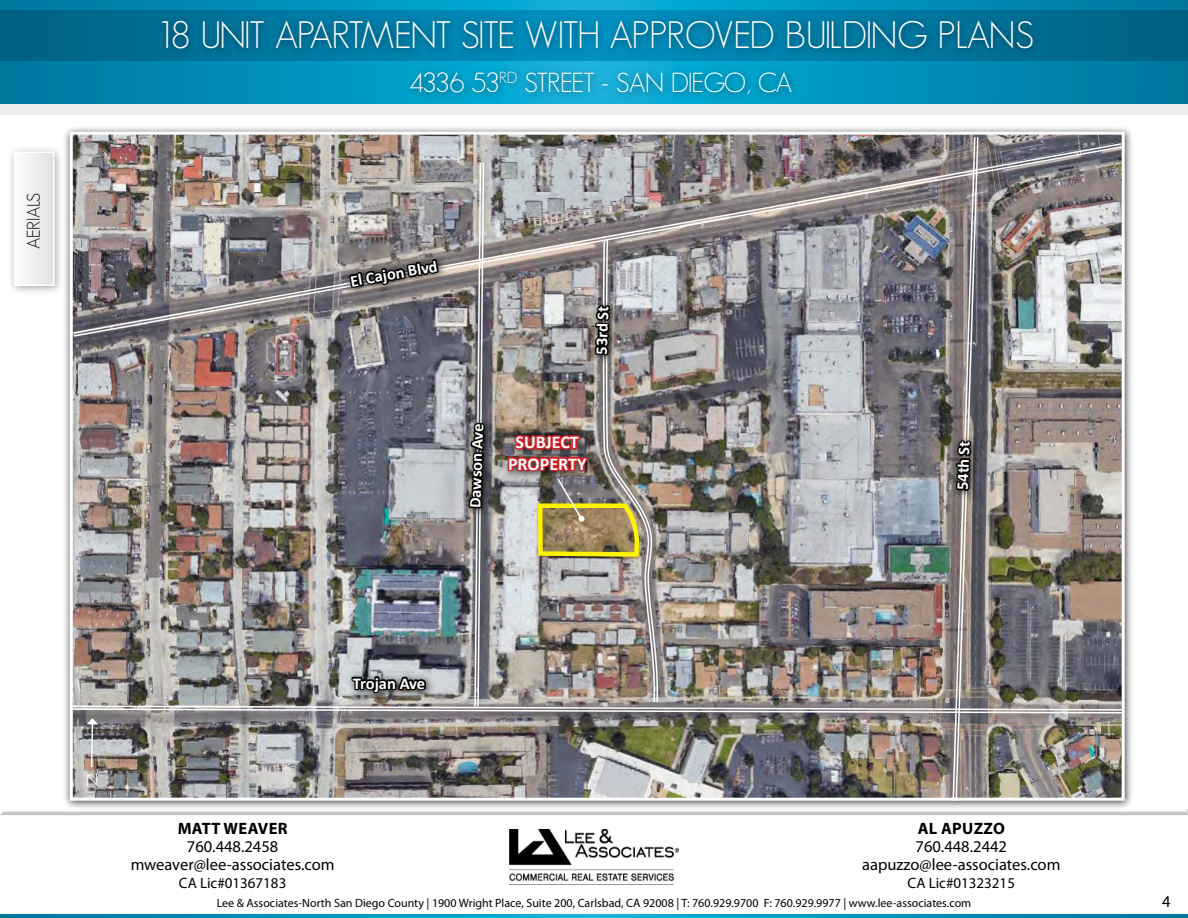
<style>
.page{position:relative;width:1188px;height:918px;background:#fff}
.page>*{position:absolute;margin:0;border:0;box-sizing:border-box;transform-origin:0 0}
.t1{font:300 37.5px "Geosans";letter-spacing:-.05em;color:#fff}
.t2{font:300 27px "Geosans";letter-spacing:-.05em;color:#fff}
.t3{font:700 18px/21.6px "Calibri";color:#fff;text-align:center}
.t4{font:300 18px "Geosans";letter-spacing:-.025em;color:#000}
.t5{font:300 18px "Futura BT";color:#fff}
.t6{font:16.5px/18px "Myriad Pro";color:#000;text-align:center}
.t7{font:700 16.5px "Calibri";letter-spacing:-.01em;color:#fff}
.t8{font:700 16.5px "Myriad Pro";letter-spacing:.02em;color:#000}
.t9{font:15px "Myriad Pro";color:#000}
.t10{font:12px "Myriad Pro";color:#000}
</style>
<div class="page">
<div style="left:0;top:801px;width:1188px;height:17px;background:#000;opacity:.3"></div>
<svg style="left:0;top:915px;width:1188px;height:3px;background:#0393bd"></svg>
<svg style="left:0;top:0;width:1188px;height:104px;background:#008cb6"></svg>
<svg style="left:0;top:10px;width:1188px;height:51px;background:#006d93"></svg>
<div style="left:0;top:104px;width:1188px;height:11px;background:#ededee"></div>
<img style="left:509px;top:830px;width:170px;height:55px">
<div style="left:404px;top:65px;width:396px;height:38px;background:#000;opacity:.55"></div>
<div style="left:156px;top:14px;width:885px;height:44px;background:#000;opacity:.55"></div>
<div style="left:7px;top:145px;width:57px;height:151px;background:#000;opacity:.35"></div>
<div style="left:15px;top:152px;width:39px;height:133px;background:#eeefef"></div>
<div style="left:14px;top:152px;width:41px;height:134px;border:2px solid #fff"></div>
<div style="left:62px;top:125px;width:1072px;height:685px;background:#000;opacity:.75"></div>
<img style="left:71px;top:136px;width:1052px;height:666px">
<h3 class="t4" style="left:24px;top:249px;width:58px;rotate:-90deg">AERIALS</h3>
<h1 class="t1" style="left:156px;top:14px;width:880px">18 UNIT APARTMENT SITE WITH APPROVED BUILDING PLANS</h1>
<h2 class="t2" style="left:409px;top:68px;width:385px">4336 53<sup>RD</sup> STREET - SAN DIEGO, CA</h2>
<h3 class="t7" style="left:349px;top:271px;width:90px;rotate:-10deg">El Cajon Blvd</h3>
<h3 class="t7" style="left:591px;top:354px;width:50px;rotate:-88deg">53rd St</h3>
<h3 class="t7" style="left:464px;top:507px;width:86px;rotate:-88deg">Dawson Ave</h3>
<h3 class="t3" style="left:508px;top:431px;width:80px">SUBJECT<br>PROPERTY</h3>
<h3 class="t7" style="left:952px;top:490px;width:50px;rotate:-88deg">54th St</h3>
<h3 class="t5" style="left:85px;top:769px;width:15px">N</h3>
<h3 class="t7" style="left:353px;top:673px;width:74px">Trojan Ave</h3>
<h3 class="t8" style="left:178px;top:818px;width:111px">MATT WEAVER</h3>
<h3 class="t6" style="left:131px;top:837px;width:205px">760.448.2458 mweaver@lee-associates.com</h3>
<p class="t9" style="left:179px;top:874px;width:109px">CA Lic#01367183</p>
<h3 class="t8" style="left:918px;top:818px;width:89px">AL APUZZO</h3>
<h3 class="t6" style="left:862px;top:837px;width:200px">760.448.2442 aapuzzo@lee-associates.com</h3>
<p class="t9" style="left:908px;top:874px;width:109px">CA Lic#01323215</p>
<p class="t10" style="left:217px;top:896px;width:756px">Lee &amp; Associates-North San Diego County | 1900 Wright Place, Suite 200, Carlsbad, CA 92008 | T: 760.929.9700 F: 760.929.9977 | www.lee-associates.com</p>
<h3 class="t6" style="left:1162px;top:892px;width:10px">4</h3>
</div>
